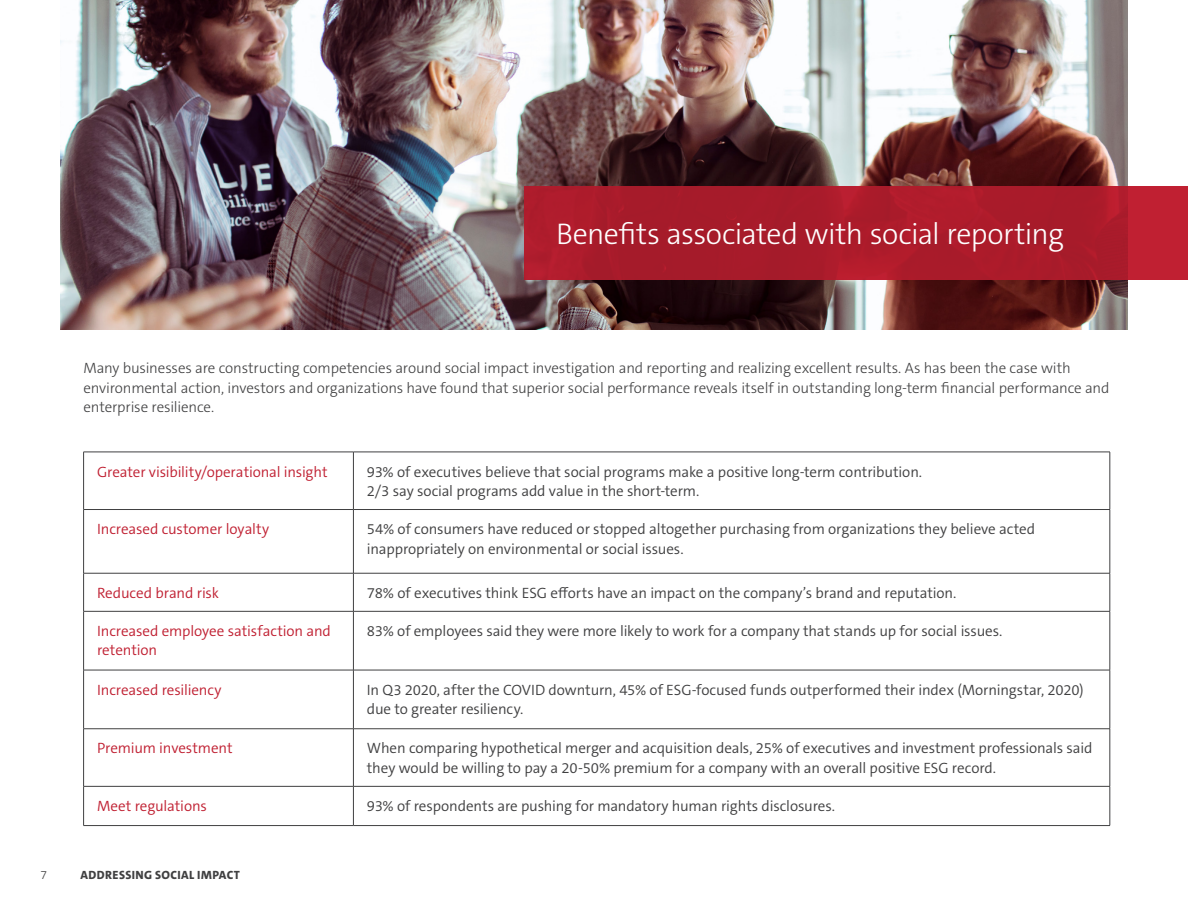
<style>
.page{position:relative;width:1188px;height:918px;background:#fff}
.page>*{position:absolute;margin:0;border:0;box-sizing:border-box;transform-origin:0 0}
.t1{font:300 30px "The Sans C5";letter-spacing:-.02em;color:#fff}
.t2{font:300 15px/19.5px "The Sans C5";letter-spacing:-.005em;color:#404041}
.t3{font:300 15px/19.5px "The Sans C5";letter-spacing:-.01em;color:#404041}
.t4{font:300 15px/19.5px "The Sans C5";letter-spacing:-.005em;color:#c02032}
.t5{font:800 12px "The Sans C5";letter-spacing:.035em;color:#404041}
.t6{font:300 12px "The Sans C5";color:#404041}
</style>
<div class="page">
<img style="left:60px;top:0;width:1068px;height:329px">
<svg style="left:525px;top:187px;width:663px;height:93px;background:#ac1b2b"></svg>
<hr style="left:83px;top:452px;width:270px;height:1px;background:#404041">
<hr style="left:83px;top:452px;width:1px;height:57px;background:#404041">
<hr style="left:353px;top:452px;width:757px;height:1px;background:#404041">
<hr style="left:353px;top:452px;width:1px;height:57px;background:#404041">
<hr style="left:1110px;top:452px;width:1px;height:57px;background:#404041">
<hr style="left:83px;top:509px;width:270px;height:1px;background:#404041">
<hr style="left:83px;top:510px;width:1px;height:63px;background:#404041">
<hr style="left:353px;top:509px;width:757px;height:1px;background:#404041">
<hr style="left:353px;top:510px;width:1px;height:63px;background:#404041">
<hr style="left:1110px;top:510px;width:1px;height:63px;background:#404041">
<hr style="left:83px;top:573px;width:270px;height:1px;background:#404041">
<hr style="left:83px;top:573px;width:1px;height:38px;background:#404041">
<hr style="left:353px;top:573px;width:757px;height:1px;background:#404041">
<hr style="left:353px;top:573px;width:1px;height:38px;background:#404041">
<hr style="left:1110px;top:573px;width:1px;height:38px;background:#404041">
<hr style="left:83px;top:611px;width:270px;height:1px;background:#404041">
<hr style="left:83px;top:612px;width:1px;height:58px;background:#404041">
<hr style="left:353px;top:611px;width:757px;height:1px;background:#404041">
<hr style="left:353px;top:612px;width:1px;height:58px;background:#404041">
<hr style="left:1110px;top:612px;width:1px;height:58px;background:#404041">
<hr style="left:83px;top:670px;width:270px;height:1px;background:#404041">
<hr style="left:83px;top:670px;width:1px;height:59px;background:#404041">
<hr style="left:353px;top:670px;width:757px;height:1px;background:#404041">
<hr style="left:353px;top:670px;width:1px;height:59px;background:#404041">
<hr style="left:1110px;top:670px;width:1px;height:59px;background:#404041">
<hr style="left:83px;top:728px;width:270px;height:1px;background:#404041">
<hr style="left:83px;top:729px;width:1px;height:57px;background:#404041">
<hr style="left:353px;top:728px;width:757px;height:1px;background:#404041">
<hr style="left:353px;top:729px;width:1px;height:57px;background:#404041">
<hr style="left:1110px;top:729px;width:1px;height:57px;background:#404041">
<hr style="left:83px;top:786px;width:270px;height:1px;background:#404041">
<hr style="left:83px;top:787px;width:1px;height:38px;background:#404041">
<hr style="left:353px;top:786px;width:757px;height:1px;background:#404041">
<hr style="left:353px;top:787px;width:1px;height:38px;background:#404041">
<hr style="left:1110px;top:787px;width:1px;height:38px;background:#404041">
<hr style="left:83px;top:825px;width:270px;height:1px;background:#404041">
<hr style="left:353px;top:825px;width:757px;height:1px;background:#404041">
<h1 class="t1" style="left:556px;top:215px;width:509px">Benefits associated with social reporting</h1>
<p class="t3" style="left:83px;top:359px;width:1028px">Many businesses are constructing competencies around social impact investigation and reporting and realizing excellent results. As has been the case with environmental action, investors and organizations have found that superior social performance reveals itself in outstanding long-term financial performance and enterprise resilience.</p>
<p class="t4" style="left:97px;top:462px;width:232px">Greater visibility/operational insight</p>
<p class="t2" style="left:367px;top:462px;width:557px">93% of executives believe that social programs make a positive long-term contribution.<br>2/3 say social programs add value in the short-term.</p>
<p class="t4" style="left:97px;top:519px;width:174px">Increased customer loyalty</p>
<p class="t2" style="left:367px;top:519px;width:670px">54% of consumers have reduced or stopped altogether purchasing from organizations they believe acted inappropriately on environmental or social issues.</p>
<p class="t4" style="left:97px;top:583px;width:123px">Reduced brand risk</p>
<p class="t2" style="left:367px;top:583px;width:591px">78% of executives think ESG efforts have an impact on the company’s brand and reputation.</p>
<p class="t4" style="left:97px;top:621px;width:235px">Increased employee satisfaction and retention</p>
<p class="t2" style="left:367px;top:621px;width:637px">83% of employees said they were more likely to work for a company that stands up for social issues.</p>
<p class="t4" style="left:97px;top:680px;width:126px">Increased resiliency</p>
<p class="t2" style="left:367px;top:680px;width:718px">In Q3 2020, after the COVID downturn, 45% of ESG-focused funds outperformed their index (Morningstar, 2020) due to greater resiliency.</p>
<p class="t4" style="left:97px;top:739px;width:137px">Premium investment</p>
<p class="t2" style="left:367px;top:739px;width:727px">When comparing hypothetical merger and acquisition deals, 25% of executives and investment professionals said they would be willing to pay a 20-50% premium for a company with an overall positive ESG record.</p>
<p class="t4" style="left:97px;top:796px;width:111px">Meet regulations</p>
<p class="t2" style="left:367px;top:796px;width:470px">93% of respondents are pushing for mandatory human rights disclosures.</p>
<p class="t6" style="left:41px;top:867px;width:8px">7</p>
<p class="t5" style="left:81px;top:867px;width:161px">ADDRESSING SOCIAL IMPACT</p>
</div>
